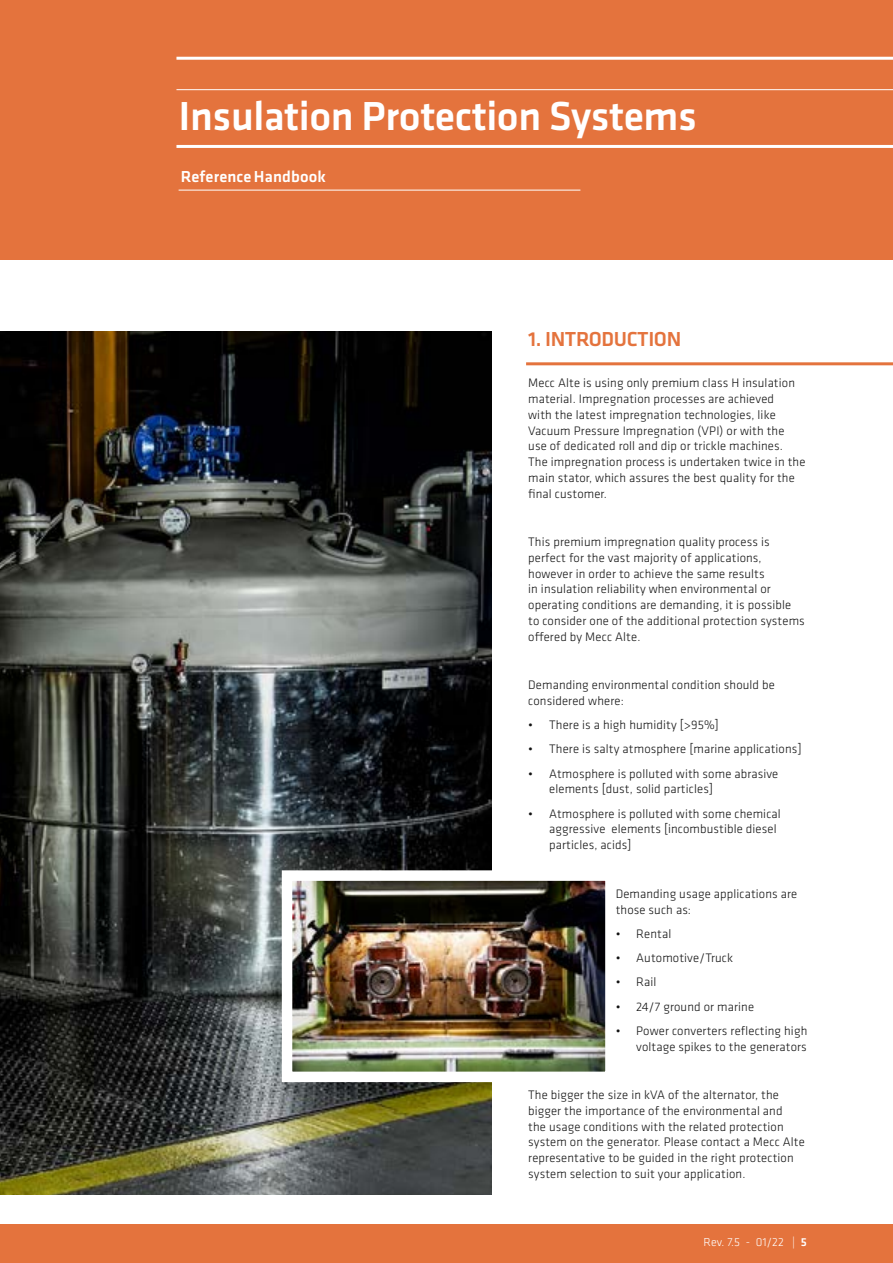
<style>
.page{position:relative;width:893px;height:1263px;background:#fff}
.page>*{position:absolute;margin:0;border:0;box-sizing:border-box;transform-origin:0 0}
.t1{font:500 42px "Klavika";letter-spacing:-.01em;color:#fff}
.t2{font:500 21px "Klavika";letter-spacing:-.02em;color:#e4733d}
.t3{font:500 16.5px "Klavika";letter-spacing:.01em;color:#fff}
.t4{font:300 12.75px/15.8px "Klavika";letter-spacing:.01em;color:#121212}
.t5{font:300 12px "Klavika";letter-spacing:.01em;color:#fff}
.s1{font-weight:500}
</style>
<div class="page">
<div style="left:0;top:1225px;width:893px;height:38px;background:#e4733d"></div>
<div style="left:0;top:0;width:893px;height:259px;background:#e4733d"></div>
<hr style="left:176px;top:57px;width:717px;height:3px;background:#fff">
<hr style="left:176px;top:89px;width:717px;height:1px;background:#fff">
<hr style="left:176px;top:145px;width:717px;height:3px;background:#fff">
<hr style="left:179px;top:190px;width:401px;height:1px;background:#fff">
<hr style="left:526px;top:362px;width:367px;height:3px;background:#e4733d">
<img style="left:0;top:332px;width:491px;height:863px">
<img style="left:293px;top:881px;width:312px;height:190px">
<div style="left:282px;top:870px;width:334px;height:212px;border:10px solid #fff"></div>
<h1 class="t1" style="left:179px;top:93px;width:520px">Insulation Protection Systems</h1>
<p class="t3" style="left:181px;top:168px;width:147px">ReferenceHandbook</p>
<h2 class="t2" style="left:528px;top:327px;width:155px">1. INTRODUCTION</h2>
<p class="t4" style="left:528px;top:376px;width:279px">Mecc Alte is using only premium class H insulation material. Impregnation processes are achieved<br>with the latest impregnation technologies, like Vacuum Pressure Impregnation (VPI) or with the use of dedicated roll and dip or trickle machines.<br>The impregnation process is undertaken twice in the main stator, which assures the best quality for the final customer.</p>
<p class="t4" style="left:528px;top:534px;width:278px">This premium impregnation quality process is perfect for the vast majority of applications, however in order to achieve the same results<br>in insulation reliability when environmental or operating conditions are demanding, it is possible to consider one of the additional protection systems offered by Mecc Alte.</p>
<p class="t4" style="left:528px;top:677px;width:248px">Demanding environmental condition should be considered where:</p>
<p class="t4" style="left:528px;top:717px;width:192px">• There is a high humidity [&gt;95%]</p>
<p class="t4" style="left:528px;top:742px;width:275px">• There is salty atmosphere [marine applications]</p>
<p class="t4" style="left:549px;top:766px;width:231px;text-indent:-21px">• Atmosphere is polluted with some abrasive elements [dust, solid particles]</p>
<p class="t4" style="left:549px;top:806px;width:233px;text-indent:-21px">• Atmosphere is polluted with some chemical aggressive elements [incombustible diesel particles, acids]</p>
<p class="t4" style="left:616px;top:886px;width:183px">Demanding usage applications are those such as:</p>
<p class="t4" style="left:616px;top:926px;width:57px">• Rental</p>
<p class="t4" style="left:616px;top:950px;width:119px">• Automotive/Truck</p>
<p class="t4" style="left:616px;top:974px;width:42px">• Rail</p>
<p class="t4" style="left:616px;top:999px;width:140px">• 24/7 ground or marine</p>
<p class="t4" style="left:616px;top:1023px;width:193px;text-align:right">• Power converters reflecting high voltage spikes to the generators</p>
<p class="t4" style="left:528px;top:1087px;width:278px">The bigger the size in kVA of the alternator, the bigger the importance of the environmental and<br>the usage conditions with the related protection system on the generator. Please contact a Mecc Alte representative to be guided in the right protection system selection to suit your application.</p>
<p class="t5" style="left:703px;top:1236px;width:105px">Rev. 7.5 - 01/22 | <span class="s1">5</span></p>
</div>
